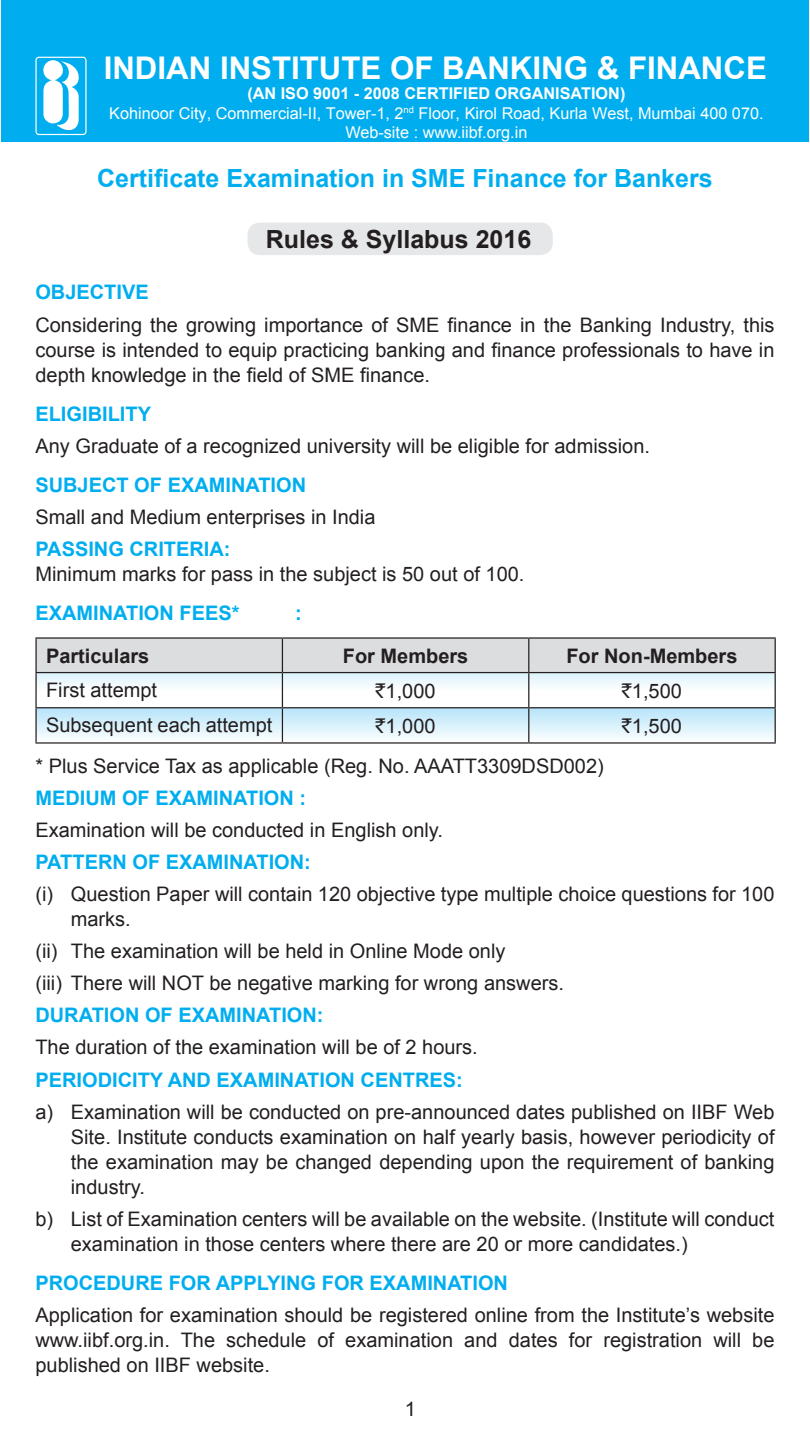
<style>
.page{position:relative;width:810px;height:1440px;background:#fff}
.page>*{position:absolute;margin:0;border:0;box-sizing:border-box;transform-origin:0 0}
.t1{font:700 31.25px "Arial";color:#fff}
.t2{font:700 25px "Arial";color:#00aeef}
.t3{font:700 25px "Arial";color:#231f20}
.t4{font:20px/25px "Arial";color:#231f20;text-align:justify}
.t5{font:700 20px "Arial";color:#00aeef}
.t6{font:700 20px "Arial";color:#231f20}
.t7{font:16.25px/19.5px "Arial";color:#fff;text-align:center}
.s1{font-weight:700}
.s2{font-family:"Rupee Foradian"}
</style>
<div class="page">
<div style="left:248px;top:223px;width:305px;height:32px;background:#e6e7e9;border-radius:12px"></div>
<div style="left:1px;top:0;width:808px;height:142px;background:#00aeef"></div>
<svg style="left:43px;top:60px;width:36px;height:71px"></svg>
<div style="left:35px;top:57px;width:52px;height:78px;border:1px solid #fff;border-radius:3px"></div>
<svg style="left:37px;top:639px;width:738px;height:103px"></svg>
<hr style="left:35px;top:673px;width:2px;height:34px;background:#231f20">
<hr style="left:282px;top:673px;width:1px;height:34px;background:#231f20">
<hr style="left:528px;top:673px;width:1px;height:34px;background:#231f20">
<hr style="left:775px;top:673px;width:1px;height:34px;background:#231f20">
<hr style="left:35px;top:707px;width:247px;height:1px;background:#231f20">
<hr style="left:35px;top:708px;width:2px;height:34px;background:#231f20">
<hr style="left:282px;top:707px;width:247px;height:1px;background:#231f20">
<hr style="left:282px;top:708px;width:1px;height:34px;background:#231f20">
<hr style="left:529px;top:707px;width:247px;height:1px;background:#231f20">
<hr style="left:528px;top:708px;width:1px;height:34px;background:#231f20">
<hr style="left:775px;top:708px;width:1px;height:34px;background:#231f20">
<hr style="left:35px;top:742px;width:247px;height:2px;background:#231f20">
<hr style="left:282px;top:742px;width:247px;height:2px;background:#231f20">
<hr style="left:529px;top:742px;width:247px;height:2px;background:#231f20">
<hr style="left:35px;top:637px;width:247px;height:2px;background:#231f20">
<hr style="left:35px;top:639px;width:2px;height:33px;background:#231f20">
<hr style="left:282px;top:637px;width:247px;height:2px;background:#231f20">
<hr style="left:282px;top:639px;width:1px;height:33px;background:#231f20">
<hr style="left:529px;top:637px;width:247px;height:2px;background:#231f20">
<hr style="left:528px;top:639px;width:1px;height:33px;background:#231f20">
<hr style="left:775px;top:639px;width:1px;height:33px;background:#231f20">
<hr style="left:35px;top:672px;width:247px;height:1px;background:#231f20">
<hr style="left:282px;top:672px;width:247px;height:1px;background:#231f20">
<hr style="left:529px;top:672px;width:247px;height:1px;background:#231f20">
<h1 class="t1" style="left:104px;top:48px;width:665px">INDIAN INSTITUTE OF BANKING &amp; FINANCE</h1>
<p class="t7" style="left:109px;top:84px;width:656px"><span class="s1">(AN ISO 9001 - 2008 CERTIFIED ORGANISATION)<br></span>Kohinoor City, Commercial-II, Tower-1, 2<sup>nd</sup> Floor, Kirol Road, Kurla West, Mumbai 400 070.<br>Web-site : www.iibf.org.in</p>
<p class="t2" style="left:97px;top:162px;width:617px">Certificate Examination in SME Finance for Bankers</p>
<p class="t3" style="left:266px;top:223px;width:267px">Rules &amp; Syllabus 2016</p>
<p class="t5" style="left:35px;top:279px;width:115px">OBJECTIVE</p>
<p class="t4" style="left:35px;top:312px;width:741px">Considering the growing importance of SME finance in the Banking Industry, this course is intended to equip practicing banking and finance professionals to have in depth knowledge in the field of SME finance.</p>
<p class="t5" style="left:35px;top:401px;width:117px">ELIGIBILITY</p>
<p class="t4" style="left:35px;top:433px;width:616px">Any Graduate of a recognized university will be eligible for admission.</p>
<p class="t5" style="left:35px;top:472px;width:272px">SUBJECT OF EXAMINATION</p>
<p class="t4" style="left:35px;top:505px;width:342px">Small and Medium enterprises in India</p>
<p class="t5" style="left:35px;top:536px;width:197px">PASSING CRITERIA:</p>
<p class="t4" style="left:35px;top:562px;width:491px">Minimum marks for pass in the subject is 50 out of 100.</p>
<p class="t5" style="left:35px;top:600px;width:206px">EXAMINATION FEES*</p>
<p class="t5" style="left:295px;top:600px;width:8px">:</p>
<p class="t6" style="left:46px;top:642px;width:105px">Particulars</p>
<p class="t6" style="left:343px;top:642px;width:127px">For Members</p>
<p class="t6" style="left:566px;top:642px;width:173px">For Non-Members</p>
<p class="t4" style="left:46px;top:678px;width:113px">First attempt</p>
<p class="t4" style="left:376px;top:678px;width:62px"><span class="s2">`</span>1,000</p>
<p class="t4" style="left:622px;top:678px;width:62px"><span class="s2">`</span>1,500</p>
<p class="t4" style="left:46px;top:713px;width:228px">Subsequent each attempt</p>
<p class="t4" style="left:376px;top:714px;width:62px"><span class="s2">`</span>1,000</p>
<p class="t4" style="left:622px;top:714px;width:62px"><span class="s2">`</span>1,500</p>
<p class="t4" style="left:35px;top:753px;width:570px">* Plus Service Tax as applicable (Reg. No. AAATT3309DSD002)</p>
<p class="t5" style="left:35px;top:785px;width:272px">MEDIUM OF EXAMINATION :</p>
<p class="t4" style="left:35px;top:818px;width:409px">Examination will be conducted in English only.</p>
<p class="t5" style="left:35px;top:849px;width:277px">PATTERN OF EXAMINATION:</p>
<p class="t4" style="left:71px;top:882px;width:705px;text-indent:-35px">(i) Question Paper will contain 120 objective type multiple choice questions for 100 marks.</p>
<p class="t4" style="left:35px;top:935px;width:530px;line-height:32px">(ii) The examination will be held in Online Mode only<br>(iii) There will NOT be negative marking for wrong answers.</p>
<p class="t5" style="left:35px;top:1002px;width:290px">DURATION OF EXAMINATION:</p>
<p class="t4" style="left:35px;top:1035px;width:444px">The duration of the examination will be of 2 hours.</p>
<p class="t5" style="left:35px;top:1066px;width:429px">PERIODICITY AND EXAMINATION CENTRES:</p>
<p class="t4" style="left:71px;top:1099px;width:705px;text-indent:-35px">a) Examination will be conducted on pre-announced dates published on IIBF Web Site. Institute conducts examination on half yearly basis, however periodicity of the examination may be changed depending upon the requirement of banking industry.</p>
<p class="t4" style="left:71px;top:1206px;width:705px;text-indent:-35px">b) List of Examination centers will be available on the website. (Institute will conduct examination in those centers where there are 20 or more candidates.)</p>
<p class="t5" style="left:35px;top:1270px;width:474px">PROCEDURE FOR APPLYING FOR EXAMINATION</p>
<p class="t4" style="left:35px;top:1303px;width:741px">Application for examination should be registered online from the Institute’s website www.iibf.org.in. The schedule of examination and dates for registration will be published on IIBF website.</p>
<p class="t4" style="left:405px;top:1397px;width:13px">1</p>
</div>
